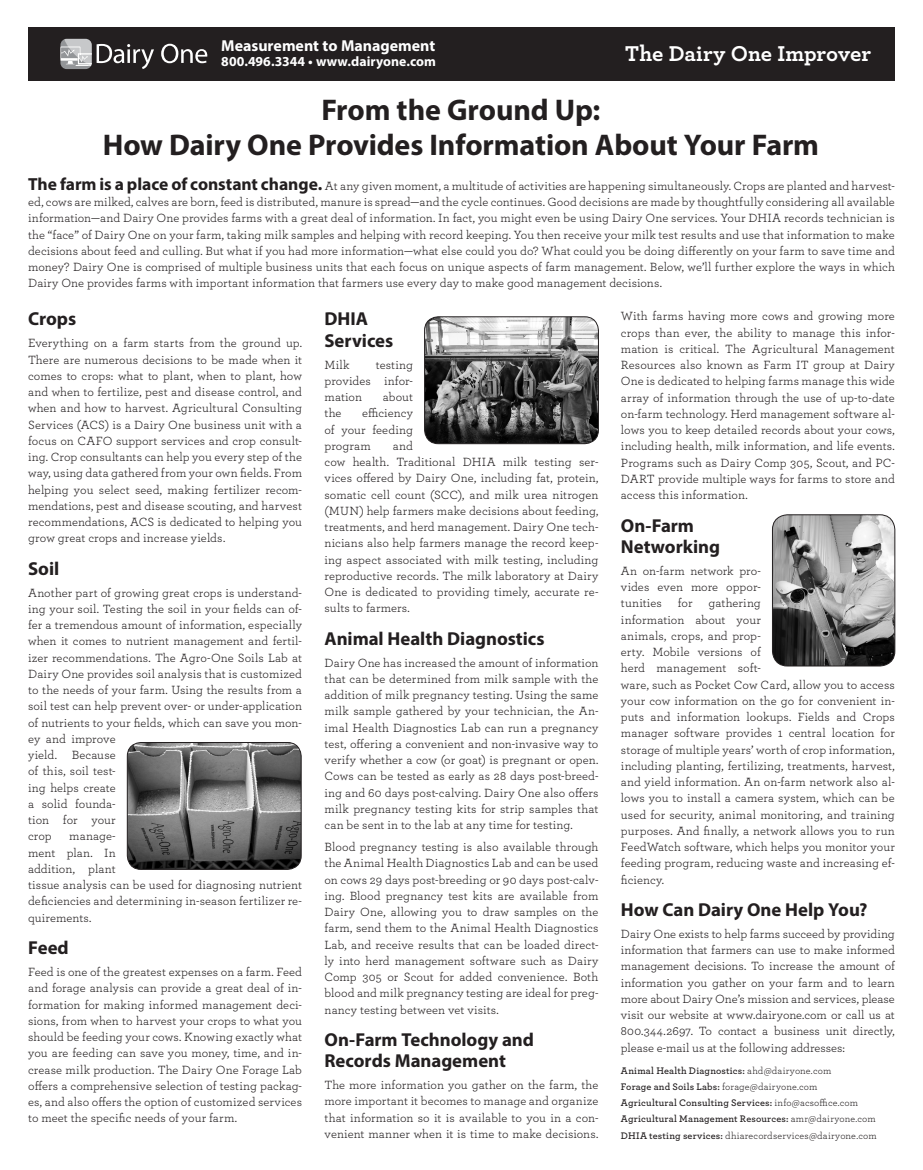
<style>
.page{position:relative;width:923px;height:1170px;background:#fff}
.page>*{position:absolute;margin:0;border:0;box-sizing:border-box;transform-origin:0 0}
.Header_3_copy{font:700 30px/35px "Myriad Pro";letter-spacing:-.005em;color:#231f20;text-align:center}
.t1{font:700 22.5px "Archer Pro";color:#fff}
.t2{font:700 18.75px/21.2px "Myriad Pro";letter-spacing:-.005em;color:#231f20}
.t3{font:700 15.88px "Myriad Pro";color:#fff}
.t4{font:700 13.75px "Myriad Pro";color:#fff}
.t5{font:12.5px/16.2px "Archer Pro";letter-spacing:.005em;color:#231f20;text-align:justify}
.t6{font:600 10px "Archer Pro";letter-spacing:.02em;color:#231f20}
.t7{font:10px "Archer Pro";letter-spacing:.015em;color:#231f20}
.s1{font-family:"Myriad Pro";font-weight:700;font-size:17.5px}
.s2{font-weight:400}
.s3{font-weight:600}
</style>
<div class="page">
<div style="left:28px;top:28px;width:866px;height:53px;background:#231f20"></div>
<svg style="left:60px;top:39px;width:94px;height:30px"></svg>
<svg style="left:161px;top:44px;width:46px;height:19px"></svg>
<img style="left:127px;top:742px;width:174px;height:127px">
<div style="left:127px;top:742px;width:174px;height:128px;border:1px solid #231f20;border-radius:14px"></div>
<img style="left:424px;top:317px;width:174px;height:127px">
<div style="left:424px;top:316px;width:174px;height:128px;border:1px solid #231f20;border-radius:14px"></div>
<img style="left:772px;top:515px;width:122px;height:151px">
<div style="left:772px;top:514px;width:123px;height:152px;border:1px solid #231f20;border-radius:15px"></div>
<p class="t3" style="left:221px;top:35px;width:215px">Measurement to Management</p>
<p class="t4" style="left:221px;top:52px;width:216px">800.496.3344 • www.dairyone.com</p>
<p class="Header_3_copy" style="left:103px;top:92px;width:717px">From the Ground Up:<br>How Dairy One Provides Information About Your Farm</p>
<p class="t5" style="left:28px;top:177px;width:868px"><span class="s1">The farm is a place of constant change.</span> At any given moment, a multitude of activities are happening simultaneously. Crops are planted and harvest&shy;ed, cows are milked, calves are born, feed is distributed, manure is spread—and the cycle continues. Good decisions are made by thoughtfully considering all available information—and Dairy One provides farms with a great deal of information. In fact, you might even be using Dairy One services. Your DHIA records technician is the “face” of Dairy One on your farm, taking milk samples and helping with record keeping. You then receive your milk test results and use that information to make decisions about feed and culling. But what if you had more information—what else could you do? What could you be doing differently on your farm to save time and money? Dairy One is comprised of multiple business units that each focus on unique aspects of farm management. Below, we’ll further explore the ways in which Dairy One provides farms with important information that farmers use every day to make good management decisions.</p>
<p class="t2" style="left:28px;top:308px;width:50px">Crops</p>
<p class="t5" style="left:28px;top:334px;width:275px">Everything on a farm starts from the ground up.<br>There are numerous decisions to be made when it comes to crops: what to plant, when to plant, how and when to fertilize, pest and disease control, and when and how to harvest. Agricultural Consulting Services (ACS) is a Dairy One business unit with a focus on CAFO support services and crop consult&shy;ing. Crop consultants can help you every step of the way, using data gathered from your own fields. From helping you select seed, making fertilizer recom&shy;mendations, pest and disease scouting, and harvest recommendations, ACS is dedicated to helping you grow great crops and increase yields.</p>
<p class="t2" style="left:28px;top:557px;width:33px">Soil</p>
<p class="t5" style="left:28px;top:584px;width:275px;text-align:left">Another part of growing great crops is understand&shy;ing your soil. Testing the soil in your fields can of&shy;fer a tremendous amount of information, especially when it comes to nutrient management and fertil&shy;izer recommendations. The Agro-One Soils Lab at Dairy One provides soil analysis that is customized to the needs of your farm. Using the results from a soil test can help prevent over- or under-application of nutrients to your fields, which can save you mon&shy;ey and improve<br>yield. Because<br>of this, soil test-<br>ing helps create<br>a solid founda-<br>tion for your<br>crop</p>
<p class="t1" style="left:625px;top:36px;width:247px">The Dairy One Improver</p>
<p class="t5" style="left:621px;top:307px;width:275px">With farms having more cows and growing more crops than ever, the ability to manage this infor&shy;mation is critical. The Agricultural Management Resources also known as Farm IT group at Dairy One is dedicated to helping farms manage this wide array of information through the use of up-to-date on-farm technology. Herd management software al&shy;lows you to keep detailed records about your cows, including health, milk information, and life events.<br>Programs such as Dairy Comp 305, Scout, and PC-DART provide multiple ways for farms to store and access this information.</p>
<p class="t2" style="left:621px;top:514px;width:101px">On-Farm<br>Networking</p>
<p class="t5" style="left:621px;top:562px;width:141px">An on-farm network pro&shy;vides even more oppor&shy;tunities</p>
<p class="t2" style="left:324px;top:308px;width:70px">DHIA<br>Services</p>
<p class="t5" style="left:324px;top:356px;width:27px">Milk</p>
<p class="t5" style="left:324px;top:356px;width:90px;text-indent:51px">testing provides infor&shy;mation</p>
<p class="t5" style="left:383px;top:388px;width:32px">about</p>
<p class="t5" style="left:324px;top:404px;width:90px;text-indent:37px">efficiency of your feeding program</p>
<p class="t5" style="left:324px;top:404px;width:19px">the</p>
<p class="t5" style="left:324px;top:437px;width:275px;text-align:left;text-indent:68px">and<br>cow health. Traditional DHIA milk testing ser&shy;vices offered by Dairy One, including fat, protein, somatic cell count (SCC), and milk urea nitrogen (MUN) help farmers make decisions about feeding, treatments, and herd management. Dairy One tech&shy;nicians also help farmers manage the record keep&shy;ing aspect associated with milk testing, including reproductive records. The milk laboratory at Dairy One is dedicated to providing timely, accurate re&shy;sults to farmers.</p>
<p class="t2" style="left:324px;top:627px;width:221px">Animal Health Diagnostics</p>
<p class="t5" style="left:324px;top:654px;width:275px">Dairy One has increased the amount of information that can be determined from milk sample with the addition of milk pregnancy testing. Using the same milk sample gathered by your technician, the An&shy;imal Health Diagnostics Lab can run a pregnancy test, offering a convenient and non-invasive way to verify whether a cow (or goat) is pregnant or open.<br>Cows can be tested as early as 28 days post-breed&shy;ing and 60 days post-calving. Dairy One also offers milk pregnancy testing kits for strip samples that can be sent in to the lab at any time for testing.</p>
<p class="t5" style="left:324px;top:838px;width:275px">Blood pregnancy testing is also available through the Animal Health Diagnostics Lab and can be used on cows 29 days post-breeding or 90 days post-calv&shy;ing. Blood pregnancy test kits are available from Dairy One, allowing you to draw samples on the farm, send them to the Animal Health Diagnostics Lab, and receive results that can be loaded direct&shy;ly into herd management software such as Dairy Comp 305 or Scout for added convenience. Both blood and milk pregnancy testing are ideal for preg&shy;nancy testing between vet visits.</p>
<p class="t2" style="left:324px;top:1028px;width:211px">On-Farm Technology and<br>Records Management</p>
<p class="t5" style="left:324px;top:1076px;width:275px">The more information you gather on the farm, the more important it becomes to manage and organize that information so it is available to you in a con&shy;venient manner when it is time to make decisions.</p>
<p class="t5" style="left:678px;top:594px;width:16px">for</p>
<p class="t5" style="left:621px;top:594px;width:275px;text-align:left;text-indent:88px">gathering<br>information about your<br>animals, crops, and prop-<br>erty. Mobile versions of<br>herd management soft-<br>ware, such as Pocket Cow Card, allow you to access your cow information on the go for convenient in&shy;puts and information lookups. Fields and Crops manager software provides 1 central location for storage of multiple years’ worth of crop information, including planting, fertilizing, treatments, harvest, and yield information. An on-farm network also al&shy;lows you to install a camera system, which can be used for security, animal monitoring, and training purposes. And finally, a network allows you to run FeedWatch software, which helps you monitor your feeding program, reducing waste and increasing ef&shy;ficiency.</p>
<p class="t2" style="left:621px;top:898px;width:248px">How Can Dairy One Help You?</p>
<p class="t5" style="left:621px;top:925px;width:275px">Dairy One exists to help farms succeed by providing information that farmers can use to make informed management decisions. To increase the amount of information you gather on your farm and to learn more about Dairy One’s mission and services, please visit our website at www.dairyone.com or call us at 800.344.2697. To contact a business unit directly, please e-mail us at the following addresses:</p>
<p class="t6" style="left:621px;top:1063px;width:212px">Animal Health Diagnostics: <span class="s2">ahd@dairyone.com</span></p>
<p class="t6" style="left:621px;top:1079px;width:198px">Forage and Soils Labs: <span class="s2">forage@dairyone.com</span></p>
<p class="t6" style="left:621px;top:1095px;width:239px">Agricultural Consulting Services: <span class="s2">info@acsoffice.com</span></p>
<p class="t6" style="left:621px;top:1111px;width:256px">Agricultural Management Resources: <span class="s2">amr@dairyone.com</span></p>
<p class="t7" style="left:621px;top:1128px;width:257px"><span class="s3">DHIA testing services:</span> dhiarecordservices@dairyone.com</p>
<p class="t5" style="left:28px;top:827px;width:275px;text-align:left;text-indent:41px">manage-<br>ment plan. In<br>addition, plant<br>tissue analysis can be used for diagnosing nutrient deficiencies and determining in-season fertilizer re&shy;quirements.</p>
<p class="t2" style="left:28px;top:937px;width:42px">Feed</p>
<p class="t5" style="left:28px;top:963px;width:275px">Feed is one of the greatest expenses on a farm. Feed and forage analysis can provide a great deal of in&shy;formation for making informed management deci&shy;sions, from when to harvest your crops to what you should be feeding your cows. Knowing exactly what you are feeding can save you money, time, and in&shy;crease milk production. The Dairy One Forage Lab offers a comprehensive selection of testing packag&shy;es, and also offers the option of customized services to meet the specific needs of your farm.</p>
</div>
